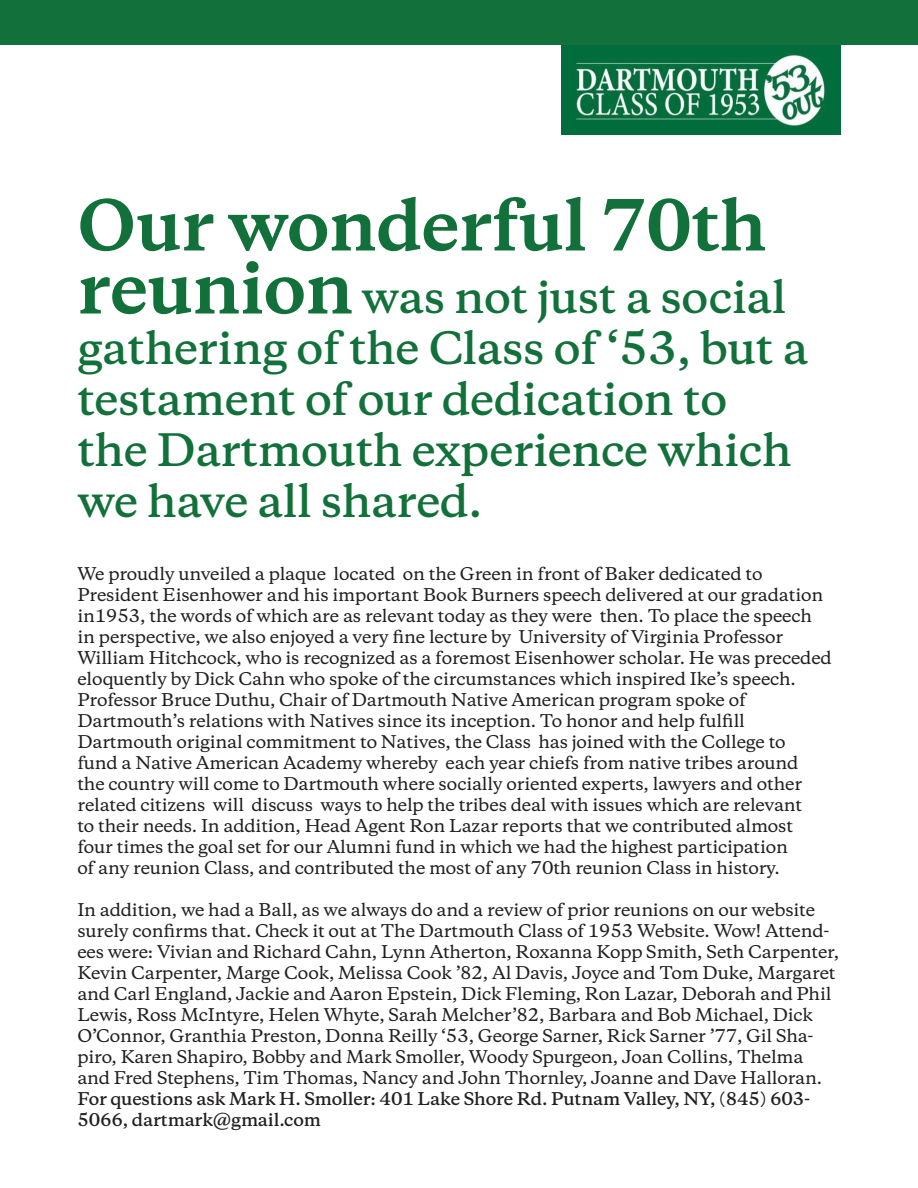
<style>
.page{position:relative;width:918px;height:1188px;background:#fff}
.page>*{position:absolute;margin:0;border:0;box-sizing:border-box;transform-origin:0 0}
.t1{font:700 66px "Copernicus";letter-spacing:-.01em;color:#12703a}
.t2{font:600 42px/51px "Copernicus";letter-spacing:-.01em;color:#12703a}
.t3{font:500 16.5px/21px "Copernicus";letter-spacing:-.01em;color:#231f20}
.s1{font-weight:700;font-size:66px}
.s2{font-weight:600}
</style>
<div class="page">
<div style="left:0;top:0;width:918px;height:45px;background:#12703a"></div>
<img style="left:561px;top:45px;width:280px;height:90px">
<p class="t1" style="left:77px;top:182px;width:691px">Our wonderful 70th</p>
<p class="t2" style="left:77px;top:272px;width:733px"><span class="s1">reunion</span> was not just a social gathering of the Class of ‘53, but a</p>
<p class="t2" style="left:77px;top:374px;width:651px">testament of our dedication to</p>
<p class="t2" style="left:77px;top:425px;width:716px">the Dartmouth experience which we have all shared.</p>
<p class="t3" style="left:77px;top:562px;width:687px">We proudly unveiled a plaque located on the Green in front of Baker dedicated to</p>
<p class="t3" style="left:77px;top:583px;width:747px">President Eisenhower and his important Book Burners speech delivered at our gradation in1953, the words of which are as relevant today as they were then. To place the speech</p>
<p class="t3" style="left:77px;top:625px;width:707px">in perspective, we also enjoyed a very fine lecture by University of Virginia Professor</p>
<p class="t3" style="left:77px;top:646px;width:756px">William Hitchcock, who is recognized as a foremost Eisenhower scholar. He was preceded eloquently by Dick Cahn who spoke of the circumstances which inspired Ike’s speech.</p>
<p class="t3" style="left:77px;top:688px;width:670px">Professor Bruce Duthu, Chair of Dartmouth Native American program spoke of</p>
<p class="t3" style="left:77px;top:709px;width:669px">Dartmouth’s relations with Natives since its inception. To honor and help fulfill</p>
<p class="t3" style="left:77px;top:730px;width:710px">Dartmouth original commitment to Natives, the Class has joined with the College to</p>
<p class="t3" style="left:77px;top:751px;width:723px">fund a Native American Academy whereby each year chiefs from native tribes around</p>
<p class="t3" style="left:77px;top:772px;width:726px">the country will come to Dartmouth where socially oriented experts, lawyers and other related citizens will discuss ways to help the tribes deal with issues which are relevant</p>
<p class="t3" style="left:77px;top:814px;width:717px">to their needs. In addition, Head Agent Ron Lazar reports that we contributed almost</p>
<p class="t3" style="left:77px;top:835px;width:712px">four times the goal set for our Alumni fund in which we had the highest participation</p>
<p class="t3" style="left:77px;top:856px;width:704px">of any reunion Class, and contributed the most of any 70th reunion Class in history.</p>
<p class="t3" style="left:77px;top:898px;width:763px">In addition, we had a Ball, as we always do and a review of prior reunions on our website surely confirms that. Check it out at The Dartmouth Class of 1953 Website. Wow! Attend&shy;ees were: Vivian and Richard Cahn, Lynn Atherton, Roxanna Kopp Smith, Seth Carpenter, Kevin Carpenter, Marge Cook, Melissa Cook ’82, Al Davis, Joyce and Tom Duke, Margaret and Carl England, Jackie and Aaron Epstein, Dick Fleming, Ron Lazar, Deborah and Phil Lewis, Ross McIntyre, Helen Whyte, Sarah Melcher’82, Barbara and Bob Michael, Dick O’Connor, Granthia Preston, Donna Reilly ‘53, George Sarner, Rick Sarner ’77, Gil Sha&shy;piro, Karen Shapiro, Bobby and Mark Smoller, Woody Spurgeon, Joan Collins, Thelma and Fred Stephens, Tim Thomas, Nancy and John Thornley, Joanne and Dave Halloran.<br><span class="s2">For questions ask Mark H. Smoller: 401 Lake Shore Rd. Putnam Valley, NY, (845) 603- 5066, dartmark@gmail.com</span></p>
</div>
